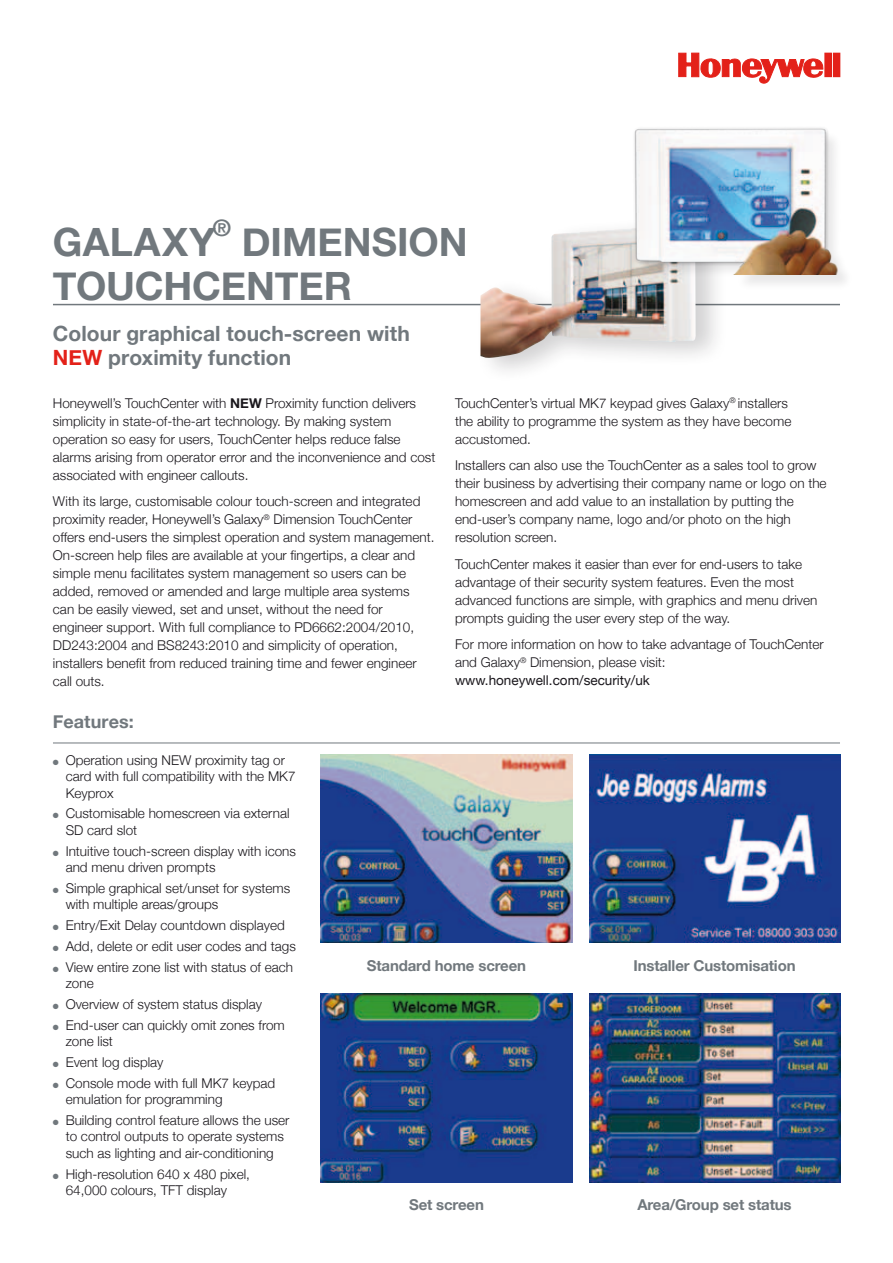
<style>
.page{position:relative;width:893px;height:1263px;background:#fff}
.page>*{position:absolute;margin:0;border:0;box-sizing:border-box;transform-origin:0 0}
.t1{font:700 39px/43.5px "Helvetica Neue";color:#71787d}
.t2{font:700 22.8px "Helvetica Neue";color:#71787d}
.t3{font:700 21px/24px "Helvetica Neue";letter-spacing:.01em;color:#71787d}
.t4{font:700 18px "Helvetica Neue";color:#71787d}
.t5{font:700 15px "Helvetica Neue";letter-spacing:-.01em;color:#71787d}
.t6{font:300 13.5px/18px "Helvetica Neue";color:#1a171c}
.s1{color:#e32119}
.s2{font-weight:700}
.s3{font-weight:400}
.s4{color:#71787d}
</style>
<div class="page">
<hr style="left:53px;top:304px;width:787px;height:1px;background:#71787d">
<svg style="left:678px;top:53px;width:145px;height:30px"></svg>
<div style="left:825px;top:53px;width:6px;height:24px;background:#e32119"></div>
<div style="left:833px;top:53px;width:7px;height:24px;background:#e32119"></div>
<hr style="left:53px;top:743px;width:787px;height:1px;background:#71787d">
<img style="left:321px;top:755px;width:251px;height:188px">
<img style="left:589px;top:755px;width:251px;height:188px">
<img style="left:321px;top:994px;width:251px;height:188px">
<img style="left:589px;top:994px;width:251px;height:188px">
<div style="left:476px;top:213px;width:252px;height:170px;background:#1a171c;opacity:.2"></div>
<img style="left:480px;top:224px;width:216px;height:134px">
<div style="left:636px;top:130px;width:218px;height:162px;background:#1a171c;opacity:.1"></div>
<img style="left:614px;top:128px;width:226px;height:146px">
<h2 class="t2" style="left:213px;top:213px;width:20px">®</h2>
<h1 class="t1" style="left:53px;top:219px;width:416px;text-indent:189px">Dimension<br>TouchCenter</h1>
<h3 class="t3" style="left:53px;top:321px;width:358px">Colour graphical touch-screen with<br><span class="s1">NEW</span> proximity function</h3>
<p class="t6" style="left:53px;top:394px;width:384px">Honeywell’s TouchCenter with <span class="s2">NEW</span> Proximity function delivers simplicity in state-of-the-art technology. By making system operation so easy for users, TouchCenter helps reduce false alarms arising from operator error and the inconvenience and cost associated with engineer callouts.</p>
<p class="t6" style="left:53px;top:492px;width:383px">With its large, customisable colour touch-screen and integrated proximity reader, Honeywell’s Galaxy<sup>®</sup> Dimension TouchCenter offers end-users the simplest operation and system management.<br>On-screen help files are available at your fingertips, a clear and simple menu facilitates system management so users can be added, removed or amended and large multiple area systems<br>can be easily viewed, set and unset, without the need for engineer support. With full compliance to PD6662:2004/2010, DD243:2004 and BS8243:2010 and simplicity of operation, installers benefit from reduced training time and fewer engineer call outs.</p>
<h1 class="t1" style="left:53px;top:219px;width:164px">Galaxy</h1>
<p class="t6" style="left:455px;top:394px;width:338px">TouchCenter’s virtual MK7 keypad gives Galaxy<sup>®</sup> installers the ability to programme the system as they have become accustomed.</p>
<p class="t6" style="left:455px;top:456px;width:373px">Installers can also use the TouchCenter as a sales tool to grow their business by advertising their company name or logo on the homescreen and add value to an installation by putting the end-user’s company name, logo and/or photo on the high resolution screen.</p>
<p class="t6" style="left:455px;top:555px;width:364px">TouchCenter makes it easier than ever for end-users to take advantage of their security system features. Even the most advanced functions are simple, with graphics and menu driven prompts guiding the user every step of the way.</p>
<p class="t6" style="left:455px;top:635px;width:370px">For more information on how to take advantage of TouchCenter and Galaxy<sup>®</sup> Dimension, please visit: <span class="s3">www.honeywell.com/security/uk</span></p>
<h3 class="t4" style="left:53px;top:710px;width:82px">Features:</h3>
<p class="t6" style="left:66px;top:751px;width:231px;line-height:16.5px;text-indent:-13px"><span class="s4">●</span> Operation using NEW proximity tag or card with full compatibility with the MK7<br>Keyprox</p>
<p class="t6" style="left:66px;top:805px;width:225px;line-height:16.5px;text-indent:-13px"><span class="s4">●</span> Customisable homescreen via external<br>SD card slot</p>
<p class="t6" style="left:66px;top:842px;width:232px;line-height:16.5px;text-indent:-13px"><span class="s4">●</span> Intuitive touch-screen display with icons and menu driven prompts</p>
<p class="t6" style="left:66px;top:879px;width:226px;line-height:16.5px;text-indent:-13px"><span class="s4">●</span> Simple graphical set/unset for systems with multiple areas/groups</p>
<p class="t6" style="left:53px;top:916px;width:233px"><span class="s4">●</span> Entry/Exit Delay countdown displayed</p>
<p class="t6" style="left:53px;top:937px;width:244px"><span class="s4">●</span> Add, delete or edit user codes and tags</p>
<p class="t6" style="left:66px;top:958px;width:229px;line-height:16.5px;text-indent:-13px"><span class="s4">●</span> View entire zone list with status of each zone</p>
<p class="t6" style="left:53px;top:995px;width:211px"><span class="s4">●</span> Overview of system status display</p>
<p class="t6" style="left:66px;top:1016px;width:221px;line-height:16.5px;text-indent:-13px"><span class="s4">●</span> End-user can quickly omit zones from zone list</p>
<p class="t6" style="left:53px;top:1053px;width:112px"><span class="s4">●</span> Event log display</p>
<p class="t6" style="left:66px;top:1074px;width:211px;line-height:16.5px;text-indent:-13px"><span class="s4">●</span> Console mode with full MK7 keypad emulation for programming</p>
<p class="t6" style="left:53px;top:1111px;width:238px;line-height:16.5px;text-align:center"><span class="s4">●</span> Building control feature allows the user to control outputs to operate systems such as lighting and air-conditioning</p>
<p class="t6" style="left:66px;top:1165px;width:186px;line-height:16.5px;text-indent:-13px"><span class="s4">●</span> High-resolution 640 x 480 pixel,<br>64,000 colours, TFT display</p>
<p class="t5" style="left:367px;top:956px;width:161px">Standard home screen</p>
<p class="t5" style="left:633px;top:956px;width:164px">Installer Customisation</p>
<p class="t5" style="left:409px;top:1195px;width:76px">Set screen</p>
<p class="t5" style="left:637px;top:1195px;width:156px">Area/Group set status</p>
</div>
